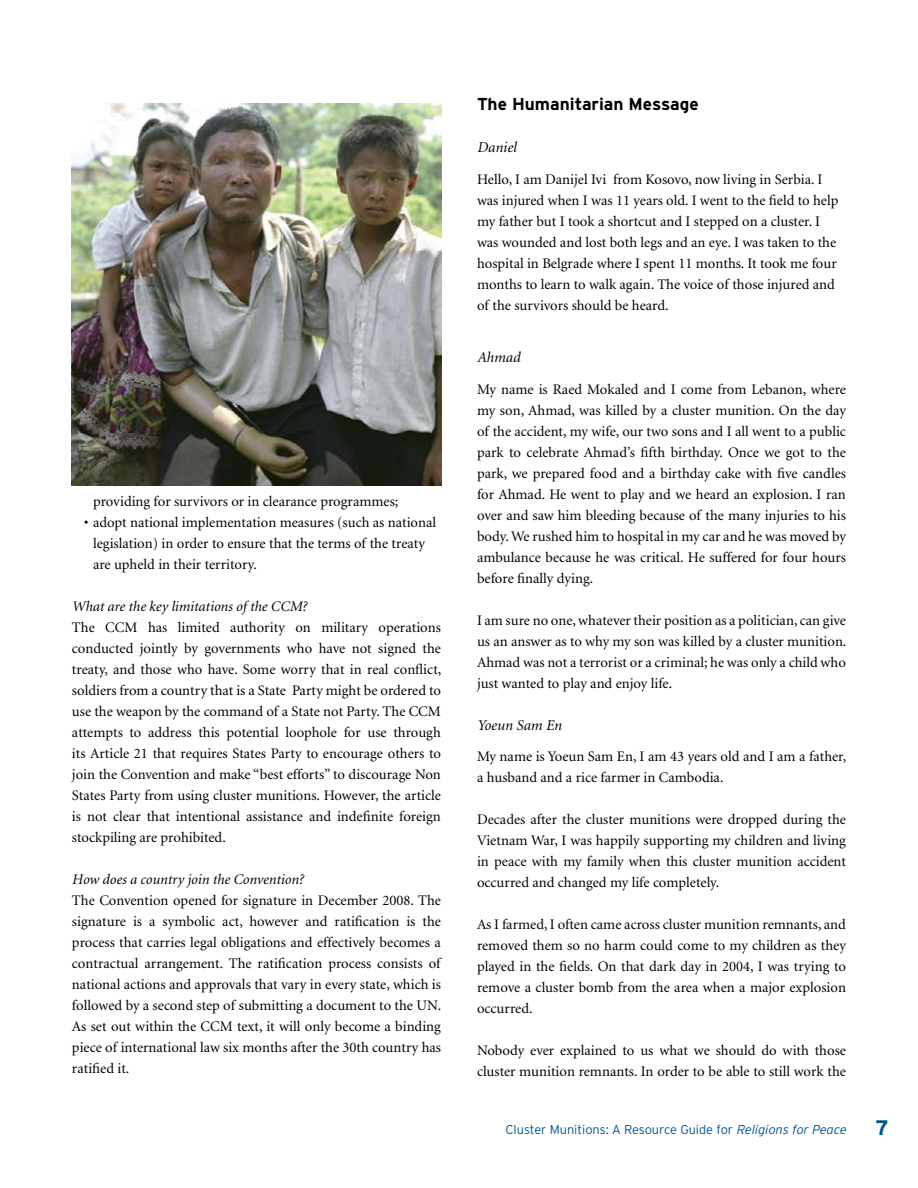
<style>
.page{position:relative;width:918px;height:1188px;background:#fff}
.page>*{position:absolute;margin:0;border:0;box-sizing:border-box;transform-origin:0 0}
.t1{font:700 21px "Interstate";color:#00558e}
.t2{font:700 17.25px "Interstate";color:#000}
.t3{font:italic 15px "Minion";letter-spacing:.005em;color:#000}
.t4{font:14.7px/21px "Minion";color:#000;text-align:justify}
.t5{font:italic 14.7px "Minion";color:#000}
.t6{font:300 12.75px "Interstate";color:#00558e}
.s1{font-style:italic}
</style>
<div class="page">
<img style="left:71px;top:104px;width:370px;height:382px">
<p class="t4" style="left:93px;top:491px;width:307px">providing for survivors or in clearance programmes;</p>
<p class="t4" style="left:93px;top:512px;width:345px;text-align:left;text-indent:-9px">• adopt national implementation measures (such as national legislation) in order to ensure that the terms of the treaty are upheld in their territory.</p>
<p class="t5" style="left:72px;top:599px;width:237px">What are the key limitations of the CCM?</p>
<p class="t4" style="left:72px;top:617px;width:371px">The CCM has limited authority on military operations conducted jointly by governments who have not signed the treaty, and those who have. Some worry that in real conflict, soldiers from a country that is a State Party might be ordered to use the weapon by the command of a State not Party. The CCM attempts to address this potential loophole for use through its Article 21 that requires States Party to encourage others to join the Convention and make “best efforts” to discourage Non States Party from using cluster munitions. However, the article is not clear that intentional assistance and indefinite foreign stockpiling are prohibited.</p>
<p class="t5" style="left:72px;top:872px;width:233px">How does a country join the Convention?</p>
<p class="t4" style="left:72px;top:890px;width:371px">The Convention opened for signature in December 2008. The signature is a symbolic act, however and ratification is the process that carries legal obligations and effectively becomes a contractual arrangement. The ratification process consists of national actions and approvals that vary in every state, which is followed by a second step of submitting a document to the UN.<br>As set out within the CCM text, it will only become a binding piece of international law six months after the 30th country has ratified it.</p>
<p class="t2" style="left:477px;top:95px;width:223px">The Humanitarian Message</p>
<p class="t3" style="left:477px;top:140px;width:41px">Daniel</p>
<p class="t4" style="left:477px;top:169px;width:363px;text-align:left">Hello, I am Danijel Ivić from Kosovo, now living in Serbia. I was injured when I was 11 years old. I went to the field to help my father but I took a shortcut and I stepped on a cluster. I was wounded and lost both legs and an eye. I was taken to the hospital in Belgrade where I spent 11 months. It took me four months to learn to walk again. The voice of those injured and of the survivors should be heard.</p>
<p class="t3" style="left:477px;top:350px;width:45px">Ahmad</p>
<p class="t4" style="left:477px;top:379px;width:371px">My name is Raed Mokaled and I come from Lebanon, where my son, Ahmad, was killed by a cluster munition. On the day of the accident, my wife, our two sons and I all went to a public park to celebrate Ahmad’s fifth birthday. Once we got to the park, we prepared food and a birthday cake with five candles for Ahmad. He went to play and we heard an explosion. I ran over and saw him bleeding because of the many injuries to his body. We rushed him to hospital in my car and he was moved by ambulance because he was critical. He suffered for four hours before finally dying.</p>
<p class="t4" style="left:477px;top:610px;width:371px">I am sure no one, whatever their position as a politician, can give us an answer as to why my son was killed by a cluster munition.<br>Ahmad was not a terrorist or a criminal; he was only a child who just wanted to play and enjoy life.</p>
<p class="t3" style="left:477px;top:718px;width:86px">Yoeun Sam En</p>
<p class="t4" style="left:477px;top:747px;width:371px">My name is Yoeun Sam En, I am 43 years old and I am a father, a husband and a rice farmer in Cambodia.</p>
<p class="t4" style="left:477px;top:810px;width:371px">Decades after the cluster munitions were dropped during the Vietnam War, I was happily supporting my children and living in peace with my family when this cluster munition accident occurred and changed my life completely.</p>
<p class="t4" style="left:477px;top:915px;width:371px">As I farmed, I often came across cluster munition remnants, and removed them so no harm could come to my children as they played in the fields. On that dark day in 2004, I was trying to remove a cluster bomb from the area when a major explosion occurred.</p>
<p class="t4" style="left:477px;top:1041px;width:371px">Nobody ever explained to us what we should do with those cluster munition remnants. In order to be able to still work the</p>
<p class="t6" style="left:506px;top:1123px;width:342px">Cluster Munitions: A Resource Guide for <span class="s1">Religions for Peace</span></p>
<h1 class="t1" style="left:875px;top:1116px;width:15px">7</h1>
</div>
